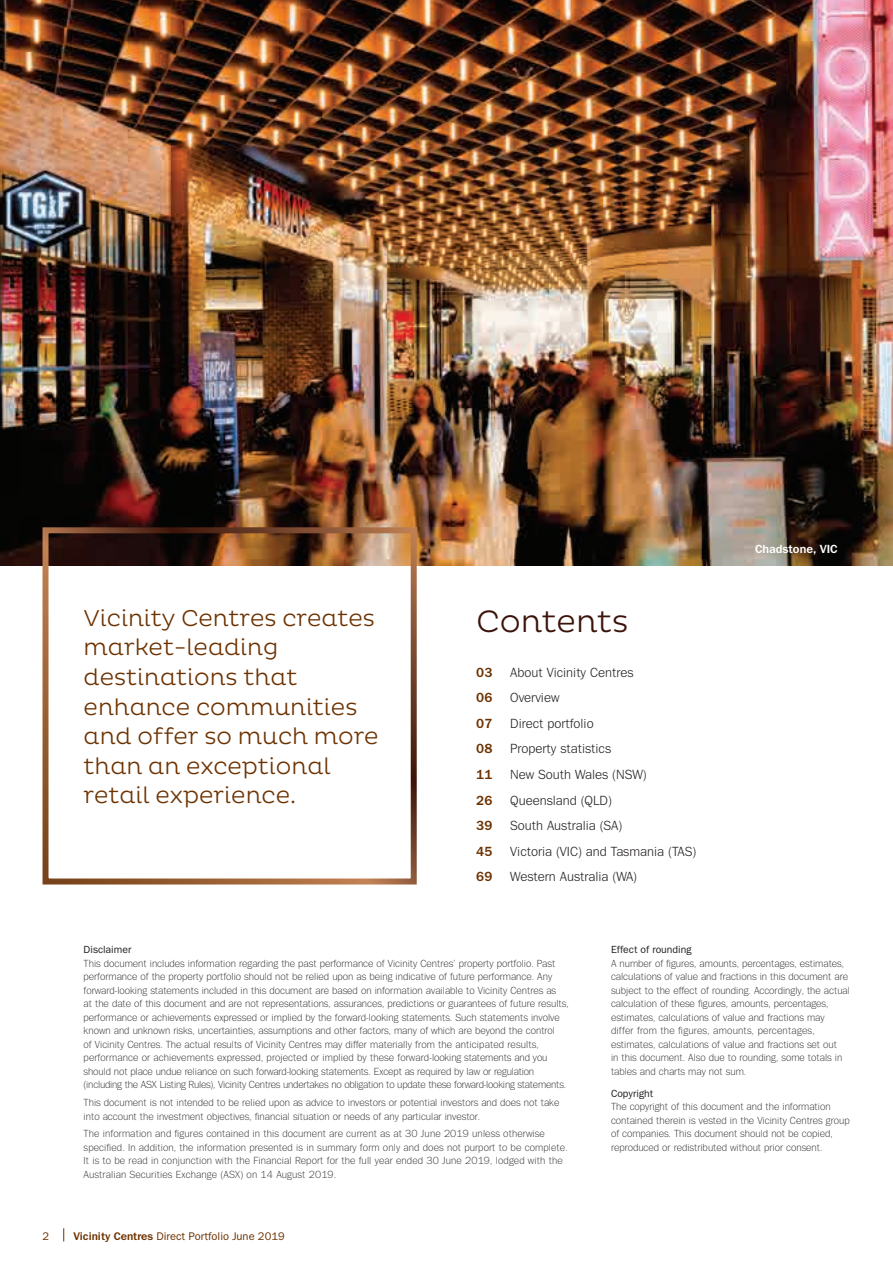
<style>
.page{position:relative;width:893px;height:1263px;background:#fff}
.page>*{position:absolute;margin:0;border:0;box-sizing:border-box;transform-origin:0 0}
.t1{font:300 31.5px "Pluto";color:#3b130a}
.t2{font:300 23.4px/29.5px "Pluto";color:#6d3201}
.t3{font:13.5px "Tee Franklin";color:#231f20}
.t4{font:700 13.5px "Tee Franklin";color:#6d3201}
.t5{font:700 12px "Tee Franklin";color:#fff}
.t6{font:500 11.25px "Tee Franklin";color:#6d3201}
.t7{font:300 10.5px/13.5px "Tee Franklin";color:#231f20}
.t8{font:500 10.5px "Tee Franklin";color:#231f20}
.s1{font-weight:700}
</style>
<div class="page">
<img style="left:0;top:0;width:893px;height:566px">
<svg style="left:63px;top:1228px;width:1px;height:13px"></svg>
<h2 class="t2" style="left:84px;top:603px;width:296px">Vicinity Centres creates market-leading destinations that enhance communities and offer so much more than an exceptional retail experience.</h2>
<h1 class="t1" style="left:476px;top:603px;width:154px">Contents</h1>
<p class="t4" style="left:476px;top:664px;width:18px">03</p>
<p class="t3" style="left:510px;top:664px;width:125px">About Vicinity Centres</p>
<p class="t4" style="left:476px;top:690px;width:18px">06</p>
<p class="t3" style="left:510px;top:690px;width:51px">Overview</p>
<p class="t4" style="left:476px;top:715px;width:18px">07</p>
<p class="t3" style="left:510px;top:716px;width:85px">Direct portfolio</p>
<p class="t4" style="left:476px;top:741px;width:18px">08</p>
<p class="t3" style="left:510px;top:741px;width:102px">Property statistics</p>
<p class="t4" style="left:476px;top:766px;width:18px">11</p>
<p class="t3" style="left:510px;top:767px;width:138px">New South Wales (NSW)</p>
<p class="t4" style="left:476px;top:792px;width:18px">26</p>
<p class="t3" style="left:510px;top:792px;width:103px">Queensland (QLD)</p>
<p class="t4" style="left:476px;top:817px;width:18px">39</p>
<p class="t3" style="left:510px;top:818px;width:114px">South Australia (SA)</p>
<p class="t4" style="left:476px;top:843px;width:18px">45</p>
<p class="t3" style="left:510px;top:843px;width:188px">Victoria (VIC) and Tasmania (TAS)</p>
<p class="t4" style="left:476px;top:868px;width:18px">69</p>
<p class="t3" style="left:510px;top:869px;width:128px">Western Australia (WA)</p>
<p class="t5" style="left:755px;top:542px;width:84px">Chadstone, VIC</p>
<p class="t8" style="left:84px;top:943px;width:49px">Disclaimer</p>
<p class="t7" style="left:84px;top:956px;width:487px">This document includes information regarding the past performance of Vicinity Centres’ property portfolio. Past performance of the property portfolio should not be relied upon as being indicative of future performance. Any forward-looking statements included in this document are based on information available to Vicinity Centres as<br>at the date of this document and are not representations, assurances, predictions or guarantees of future results, performance or achievements expressed or implied by the forward-looking statements. Such statements involve known and unknown risks, uncertainties, assumptions and other factors, many of which are beyond the control<br>of Vicinity Centres. The actual results of Vicinity Centres may differ materially from the anticipated results, performance or achievements expressed, projected or implied by these forward-looking statements and you should not place undue reliance on such forward-looking statements. Except as required by law or regulation (including the ASX Listing Rules), Vicinity Centres undertakes no obligation to update these forward-looking statements.</p>
<p class="t7" style="left:84px;top:1096px;width:477px">This document is not intended to be relied upon as advice to investors or potential investors and does not take into account the investment objectives, financial situation or needs of any particular investor.</p>
<p class="t7" style="left:84px;top:1127px;width:486px">The information and figures contained in this document are current as at 30 June 2019 unless otherwise specified. In addition, the information presented is in summary form only and does not purport to be complete.<br>It is to be read in conjunction with the Financial Report for the full year ended 30 June 2019, lodged with the Australian Securities Exchange (ASX) on 14 August 2019.</p>
<p class="t6" style="left:43px;top:1230px;width:8px">2</p>
<p class="t6" style="left:73px;top:1230px;width:213px"><span class="s1">Vicinity Centres</span> Direct Portfolio June 2019</p>
<p class="t8" style="left:611px;top:943px;width:82px">Effect of rounding</p>
<p class="t7" style="left:611px;top:956px;width:241px">A number of figures, amounts, percentages, estimates, calculations of value and fractions in this document are subject to the effect of rounding. Accordingly, the actual calculation of these figures, amounts, percentages, estimates, calculations of value and fractions may<br>differ from the figures, amounts, percentages, estimates, calculations of value and fractions set out<br>in this document. Also due to rounding, some totals in tables and charts may not sum.</p>
<p class="t8" style="left:611px;top:1087px;width:44px">Copyright</p>
<p class="t7" style="left:611px;top:1100px;width:240px">The copyright of this document and the information contained therein is vested in the Vicinity Centres group of companies. This document should not be copied, reproduced or redistributed without prior consent.</p>
</div>
